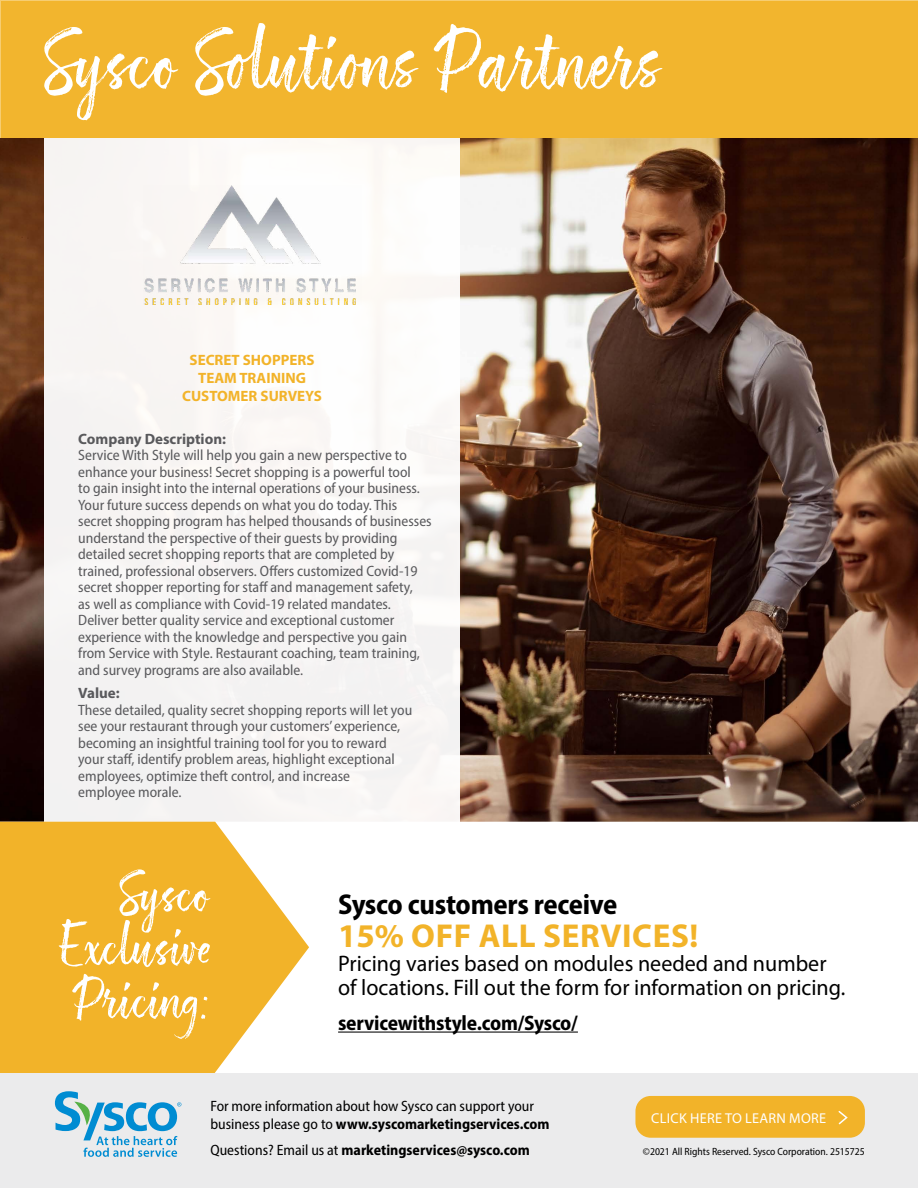
<style>
.page{position:relative;width:918px;height:1188px;background:#fff}
.page>*{position:absolute;margin:0;border:0;box-sizing:border-box;transform-origin:0 0}
.t1{font:76.5px "ATS Script";color:#fff}
.t2{font:51.9px/53.2px "ATS Script";color:#fff;text-align:justify}
.t3{font:700 33.15px "Myriad Pro";letter-spacing:.02em;color:#f2b329}
.t4{font:700 semi-condensed 28.8px "Myriad Pro";letter-spacing:-.01em;color:#000}
.t5{font:22.5px/24px "Myriad Pro";color:#000}
.t6{font:700 semi-condensed 21px "Myriad Pro";letter-spacing:-.01em;color:#000}
.t7{font:semi-condensed 15px/16.5px "Myriad Pro";color:#59595c}
.t8{font:semi-condensed 15px/18px "Myriad Pro";color:#000}
.t9{font:700 semi-condensed 15px "Myriad Pro";color:#000}
.t10{font:700 15px/18px "Myriad Pro";color:#f2b329;text-align:center}
.t11{font:700 15px "Myriad Pro";color:#59595c}
.t12{font:14.25px "Myriad Pro";letter-spacing:.02em;color:#fff}
.t13{font:semi-condensed 10.5px "Myriad Pro";color:#000}
.s1{font-weight:700}
.s2{font-weight:400}
</style>
<div class="page">
<img style="left:0;top:138px;width:918px;height:684px">
<div style="left:44px;top:0;width:416px;height:870px;background:#f7f5f3"></div>
<div style="left:0;top:0;width:918px;height:138px;background:#f2b52e"></div>
<img style="left:144px;top:185px;width:212px;height:120px">
<svg style="left:309px;top:822px;width:609px;height:252px"></svg>
<svg style="left:0;top:822px;width:309px;height:252px;fill:#f2b329"></svg>
<hr style="left:338px;top:1032px;width:240px;height:1px;background:#000">
<div style="left:0;top:1074px;width:918px;height:114px;background:#ebebec"></div>
<svg style="left:55px;top:1091px;width:126px;height:66px"></svg>
<div style="left:635px;top:1096px;width:230px;height:42px;background:#f2b329;border-radius:15px"></div>
<svg style="left:838px;top:1111px;width:10px;height:13px"></svg>
<h1 class="t1" style="left:44px;top:18px;width:621px">Sysco Solutions Partners</h1>
<p class="t10" style="left:182px;top:350px;width:141px">SECRET SHOPPERS<br>TEAM TRAINING<br>CUSTOMER SURVEYS</p>
<p class="t11" style="left:78px;top:429px;width:149px">Company Description:</p>
<p class="t7" style="left:78px;top:447px;width:355px">Service With Style will help you gain a new perspective to enhance your business! Secret shopping is a powerful tool<br>to gain insight into the internal operations of your business.<br>Your future success depends on what you do today. This secret shopping program has helped thousands of businesses understand the perspective of their guests by providing detailed secret shopping reports that are completed by trained, professional observers. Offers customized Covid-19 secret shopper reporting for staff and management safety,<br>as well as compliance with Covid-19 related mandates.<br>Deliver better quality service and exceptional customer experience with the knowledge and perspective you gain from Service with Style. Restaurant coaching, team training, and survey programs are also available.</p>
<p class="t11" style="left:78px;top:683px;width:43px">Value:</p>
<p class="t7" style="left:78px;top:701px;width:336px">These detailed, quality secret shopping reports will let you see your restaurant through your customers’ experience, becoming an insightful training tool for you to reward your staff, identify problem areas, highlight exceptional employees, optimize theft control, and increase<br>employee morale.</p>
<h2 class="t2" style="left:59px;top:867px;width:153px;text-indent:60px">Sysco Exclusive Pricing:</h2>
<h3 class="t4" style="left:338px;top:885px;width:281px">Sysco customers receive</h3>
<h3 class="t3" style="left:338px;top:914px;width:362px">15% OFF ALL SERVICES!</h3>
<h3 class="t5" style="left:338px;top:951px;width:509px">Pricing varies based on modules needed and number of locations. Fill out the form for information on pricing.</h3>
<h3 class="t6" style="left:338px;top:1009px;width:241px">servicewithstyle.com/Sysco/</h3>
<p class="t8" style="left:210px;top:1096px;width:341px">For more information about how Sysco can support your business please go to <span class="s1">www.syscomarketingservices.com</span></p>
<p class="t9" style="left:210px;top:1140px;width:321px"><span class="s2">Questions? Email us at</span> marketingservices@sysco.com</p>
<p class="t12" style="left:651px;top:1109px;width:176px">CLICK HERE TO LEARN MORE</p>
<p class="t13" style="left:643px;top:1145px;width:224px">©2021 All Rights Reserved. Sysco Corporation. 2515725</p>
</div>
